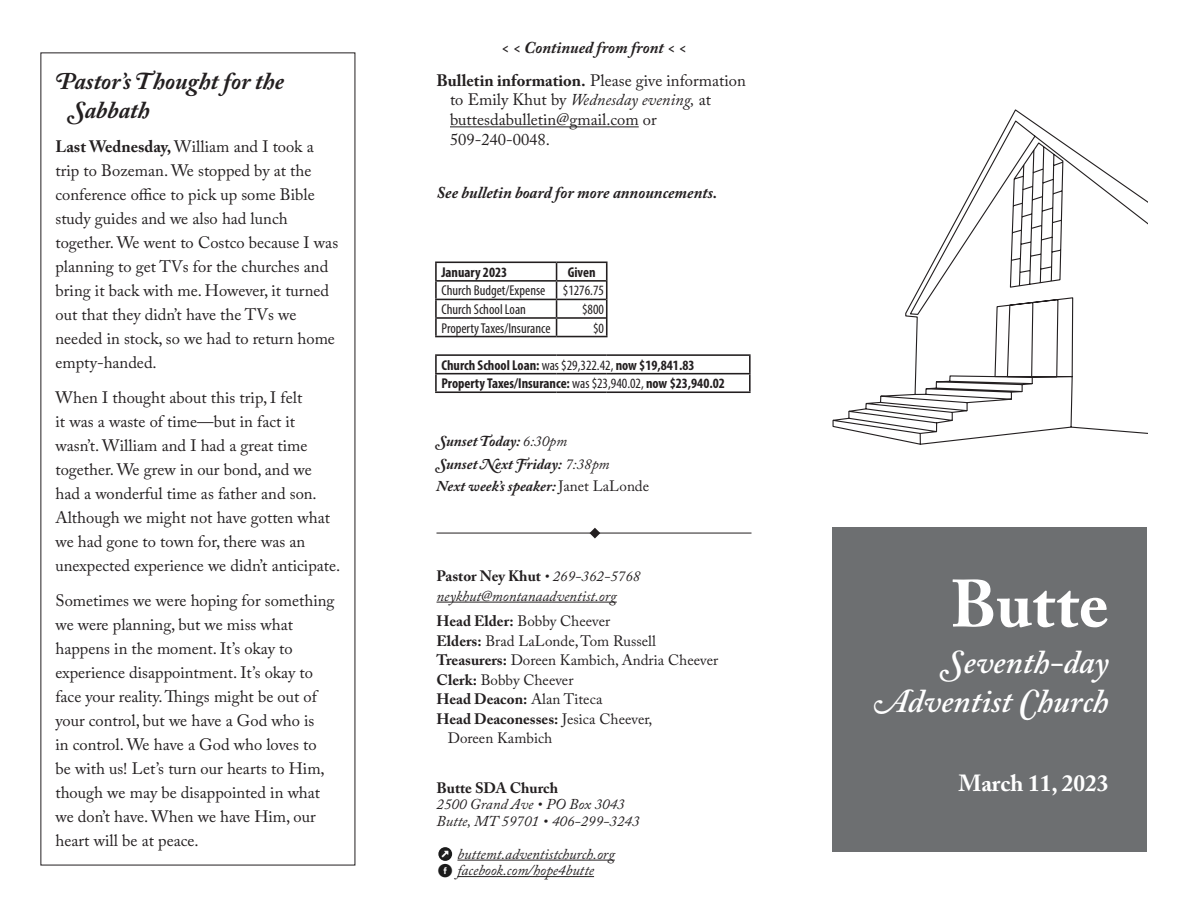
<style>
.page{position:relative;width:1188px;height:918px;background:#fff}
.page>*{position:absolute;margin:0;border:0;box-sizing:border-box;transform-origin:0 0}
.t1{font:700 66.15px "Adobe Caslon Pro";color:#fff}
.t2{font:italic 600 33.15px/39.8px "Adobe Caslon Pro";color:#fff;text-align:right}
.Announcements{font:italic 700 24px/28.8px "Adobe Caslon Pro";color:#231f20}
.t3{font:700 23.25px "Adobe Caslon Pro";color:#fff}
.Items{font:16.5px/24px "Adobe Caslon Pro";color:#231f20}
.Announcements-2{font:16.5px/19.8px "Adobe Caslon Pro";color:#231f20}
.Announcements-3{font:italic 700 16.5px "Adobe Caslon Pro";color:#231f20}
.t4{font:italic 15px/19.5px "Adobe Caslon Pro";color:#231f20}
.t5{font:15px "Adobe Caslon Pro";color:#231f20}
.t6{font:italic 700 15px "Adobe Caslon Pro";color:#231f20}
.t7{font:700 15px "Adobe Caslon Pro";color:#231f20}
.Items-2{font:700 condensed 14.25px "Myriad Pro";color:#231f20}
.Items-3{font:condensed 14.25px "Myriad Pro";color:#231f20}
.s1{font-weight:700}
.s2{font-style:italic}
.s3{font-weight:400}
.s4{font-weight:400;font-style:normal}
.s5{font-weight:700;font-style:normal}
.s6{font-family:"socialtype";font-style:normal;font-size:21px;color:#1b1b1b}
</style>
<div class="page">
<div style="left:832px;top:527px;width:316px;height:324px;background:#6d6f71"></div>
<svg style="left:832px;top:109px;width:316px;height:336px"></svg>
<hr style="left:450px;top:126px;width:189px;height:1px;background:#231f20">
<hr style="left:436px;top:533px;width:316px;height:1px;background:#231f20">
<svg style="left:590px;top:528px;width:10px;height:10px"></svg>
<hr style="left:436px;top:602px;width:181px;height:1px;background:#231f20">
<hr style="left:457px;top:860px;width:158px;height:1px;background:#231f20">
<hr style="left:457px;top:876px;width:137px;height:1px;background:#231f20">
<div style="left:438px;top:847px;width:14px;height:14px;background:#1b1b1b;border-radius:50%"></div>
<svg style="left:442px;top:850px;width:7px;height:8px"></svg>
<svg style="left:606px;top:263px;width:2px;height:73px"></svg>
<hr style="left:435px;top:262px;width:122px;height:1px;background:#231f20">
<hr style="left:557px;top:262px;width:51px;height:1px;background:#231f20">
<hr style="left:435px;top:280px;width:122px;height:2px;background:#231f20">
<svg style="left:556px;top:263px;width:1px;height:73px"></svg>
<svg style="left:435px;top:263px;width:2px;height:73px"></svg>
<svg style="left:435px;top:356px;width:2px;height:35px"></svg>
<svg style="left:749px;top:356px;width:2px;height:35px"></svg>
<hr style="left:557px;top:280px;width:49px;height:2px;background:#231f20">
<hr style="left:435px;top:299px;width:122px;height:1px;background:#231f20">
<hr style="left:557px;top:299px;width:49px;height:1px;background:#231f20">
<hr style="left:435px;top:317px;width:122px;height:2px;background:#231f20">
<hr style="left:557px;top:317px;width:49px;height:2px;background:#231f20">
<hr style="left:557px;top:336px;width:51px;height:1px;background:#231f20">
<hr style="left:557px;top:354px;width:50px;height:2px;background:#231f20">
<hr style="left:607px;top:354px;width:144px;height:2px;background:#231f20">
<hr style="left:435px;top:336px;width:122px;height:1px;background:#231f20">
<hr style="left:435px;top:354px;width:122px;height:2px;background:#231f20">
<hr style="left:435px;top:373px;width:122px;height:1px;background:#231f20">
<hr style="left:557px;top:373px;width:50px;height:1px;background:#231f20">
<hr style="left:607px;top:373px;width:144px;height:1px;background:#231f20">
<hr style="left:435px;top:391px;width:122px;height:2px;background:#231f20">
<hr style="left:557px;top:391px;width:50px;height:2px;background:#231f20">
<hr style="left:607px;top:391px;width:144px;height:2px;background:#231f20">
<p class="Announcements" style="left:69px;top:66px;width:217px;text-indent:-14px">Pastor’s Thought for the<br>Sabbath</p>
<p class="Items" style="left:56px;top:135px;width:284px"><span class="s1">Last Wednesday,</span> William and I took a trip to Bozeman. We stopped by at the conference office to pick up some Bible study guides and we also had lunch together. We went to Costco because I was planning to get TVs for the churches and bring it back with me. However, it turned out that they didn’t have the TVs we needed in stock, so we had to return home empty-handed.</p>
<p class="Items" style="left:56px;top:386px;width:286px">When I thought about this trip, I felt<br>it was a waste of time—but in fact it wasn’t. William and I had a great time together. We grew in our bond, and we had a wonderful time as father and son.<br>Although we might not have gotten what we had gone to town for, there was an unexpected experience we didn’t anticipate.</p>
<p class="Items" style="left:56px;top:588px;width:281px">Sometimes we were hoping for something we were planning, but we miss what happens in the moment. It’s okay to experience disappointment. It’s okay to face your reality. Things might be out of your control, but we have a God who is<br>in control. We have a God who loves to be with us! Let’s turn our hearts to Him, though we may be disappointed in what we don’t have. When we have Him, our heart will be at peace.</p>
<p class="Announcements-3" style="left:501px;top:38px;width:187px">&lt; &lt; Continued from front &lt; &lt;</p>
<p class="Announcements-2" style="left:450px;top:70px;width:297px;text-indent:-14px"><span class="s1">Bulletin information.</span> Please give information to Emily Khut by <span class="s2">Wednesday evening,</span> at buttesdabulletin@gmail.com or 509-240-0048.</p>
<p class="Announcements-3" style="left:436px;top:183px;width:282px">See bulletin board for more announcements.</p>
<p class="Items-2" style="left:441px;top:263px;width:67px">January 2023</p>
<p class="Items-2" style="left:568px;top:263px;width:29px">Given</p>
<p class="Items-3" style="left:441px;top:282px;width:105px">Church Budget/Expense</p>
<p class="Items-3" style="left:563px;top:282px;width:43px">$1276.75</p>
<p class="Items-3" style="left:441px;top:301px;width:86px">Church School Loan</p>
<p class="Items-3" style="left:582px;top:301px;width:23px">$800</p>
<p class="Items-3" style="left:441px;top:319px;width:111px">Property Taxes/Insurance</p>
<p class="Items-3" style="left:593px;top:319px;width:12px">$0</p>
<p class="Items-2" style="left:441px;top:356px;width:255px">Church School Loan: <span class="s3">was $29,322.42,</span> now $19,841.83</p>
<p class="Items-2" style="left:441px;top:375px;width:285px">Property Taxes/Insurance: <span class="s3">was $23,940.02,</span> now $23,940.02</p>
<p class="t6" style="left:436px;top:432px;width:132px">Sunset Today: <span class="s3">6:30pm</span></p>
<p class="t6" style="left:436px;top:455px;width:175px">Sunset Next Friday: <span class="s3">7:38pm</span></p>
<p class="t6" style="left:436px;top:478px;width:214px">Next week’s speaker: <span class="s4">Janet LaLonde</span></p>
<p class="t4" style="left:436px;top:566px;width:205px"><span class="s5">Pastor Ney Khut</span> • 269-362-5768 neykhut@montanaadventist.org</p>
<p class="t5" style="left:436px;top:612px;width:175px"><span class="s1">Head Elder:</span> Bobby Cheever</p>
<p class="t5" style="left:436px;top:632px;width:221px"><span class="s1">Elders:</span> Brad LaLonde, Tom Russell</p>
<p class="t5" style="left:436px;top:651px;width:283px"><span class="s1">Treasurers:</span> Doreen Kambich, Andria Cheever</p>
<p class="t5" style="left:436px;top:671px;width:138px"><span class="s1">Clerk:</span> Bobby Cheever</p>
<p class="t7" style="left:436px;top:690px;width:167px">Head Deacon: <span class="s3">Alan Titeca</span></p>
<p class="t7" style="left:436px;top:710px;width:217px">Head Deaconesses: <span class="s3">Jesica Cheever,</span></p>
<p class="t5" style="left:448px;top:729px;width:106px">Doreen Kambich</p>
<p class="t7" style="left:436px;top:779px;width:123px">Butte SDA Church</p>
<p class="t4" style="left:436px;top:794px;width:190px">2500 Grand Ave • PO Box 3043</p>
<p class="t4" style="left:436px;top:811px;width:205px">Butte, MT 59701 • 406-299-3243</p>
<p class="t4" style="left:457px;top:844px;width:159px">buttemt.adventistchurch.org</p>
<p class="t4" style="left:436px;top:860px;width:159px"><span class="s6">B</span> facebook.com/hope4butte</p>
<p class="t1" style="left:951px;top:565px;width:160px">Butte</p>
<p class="t2" style="left:874px;top:641px;width:236px">Seventh-day<br>Adventist Church</p>
<p class="t3" style="left:958px;top:770px;width:151px">March 11, 2023</p>
</div>
